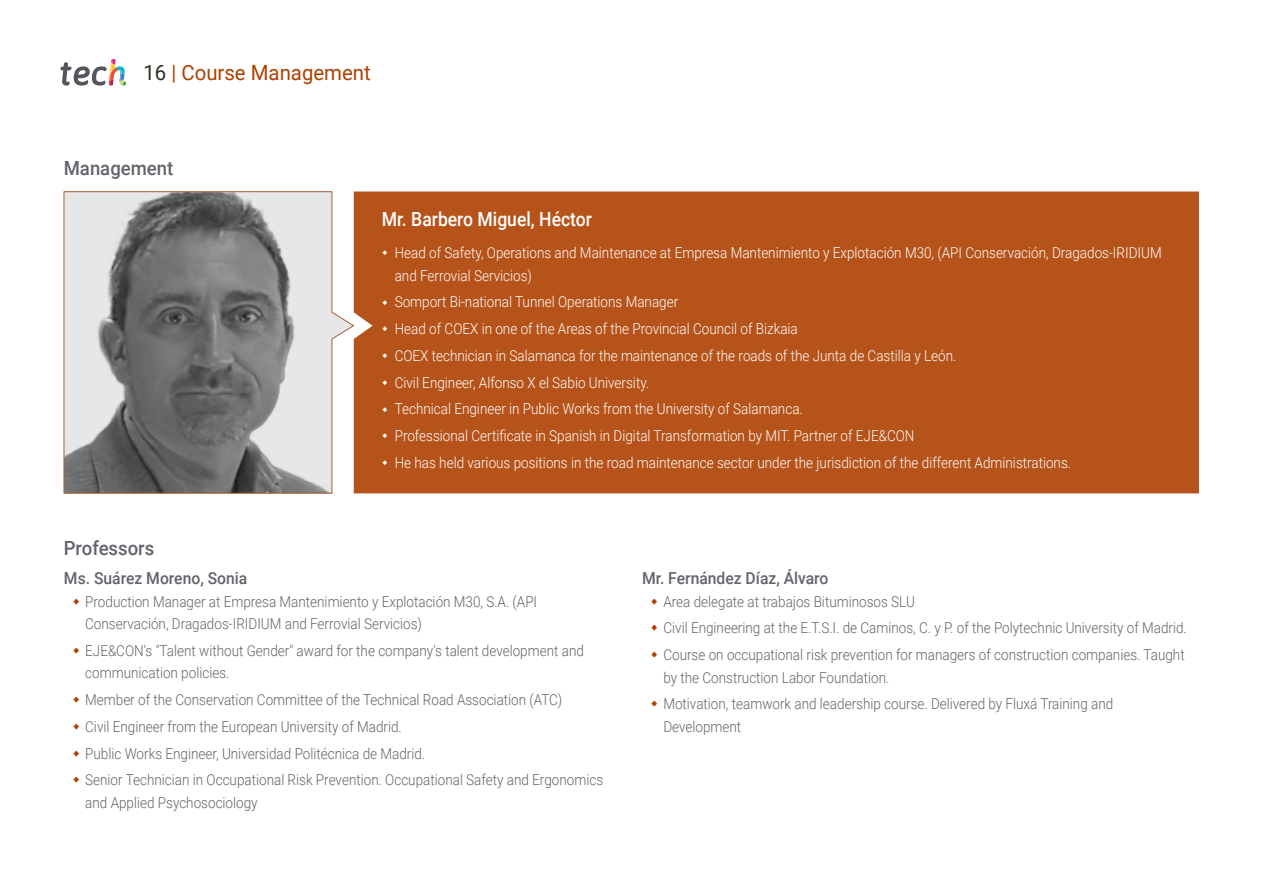
<style>
.page{position:relative;width:1263px;height:893px;background:#fff}
.page>*{position:absolute;margin:0;border:0;box-sizing:border-box;transform-origin:0 0}
.t1{font:21px "Roboto";color:#ae4000}
.t2{font:500 19.5px "Roboto";color:#fff;scale:.9 1}
.t3{font:500 19.5px "Roboto";color:#61646a;scale:.95 1}
.t4{font:500 16.5px "Roboto";color:#61646a;scale:.95 1}
.t5{font:300 15px/26.7px "Roboto";color:#61646a;scale:.9 1}
.t6{font:300 15px/26.7px "Roboto";color:#fff;scale:.9 1}
.s1{color:#312e20}
</style>
<div class="page">
<div style="left:354px;top:191px;width:845px;height:302px;background:#b6531a"></div>
<svg style="left:61px;top:59px;width:65px;height:27px"></svg>
<svg style="left:64px;top:191px;width:290px;height:303px;background:#9f9e9d"></svg>
<svg style="left:383px;top:250px;width:4px;height:5px"></svg>
<svg style="left:383px;top:300px;width:4px;height:5px"></svg>
<svg style="left:383px;top:326px;width:4px;height:5px"></svg>
<svg style="left:383px;top:353px;width:4px;height:5px"></svg>
<svg style="left:383px;top:380px;width:4px;height:5px"></svg>
<svg style="left:383px;top:407px;width:4px;height:5px"></svg>
<svg style="left:383px;top:433px;width:4px;height:5px"></svg>
<svg style="left:383px;top:460px;width:4px;height:5px"></svg>
<h1 class="t1" style="left:144px;top:57px;width:229px"><span class="s1">16</span> | Course Management</h1>
<h2 class="t3" style="left:64px;top:154px;width:117px">Management</h2>
<h2 class="t2" style="left:382px;top:206px;width:235px">Mr. Barbero Miguel, Héctor</h2>
<p class="t6" style="left:395px;top:241px;width:854px;line-height:22.5px">Head of Safety, Operations and Maintenance at Empresa Mantenimiento y Explotación M30, (API Conservación, Dragados-IRIDIUM and Ferrovial Servicios)</p>
<p class="t6" style="left:395px;top:288px;width:753px">Somport Bi-national Tunnel Operations Manager<br>Head of COEX in one of the Areas of the Provincial Council of Bizkaia<br>COEX technician in Salamanca for the maintenance of the roads of the Junta de Castilla y León.<br>Civil Engineer, Alfonso X el Sabio University.<br>Technical Engineer in Public Works from the University of Salamanca.<br>Professional Certificate in Spanish in Digital Transformation by MIT. Partner of EJE&amp;CON<br>He has held various positions in the road maintenance sector under the jurisdiction of the different Administrations.</p>
<h2 class="t3" style="left:64px;top:534px;width:97px">Professors</h2>
<p class="t4" style="left:64px;top:567px;width:194px">Ms. Suárez Moreno, Sonia</p>
<p class="t5" style="left:85px;top:590px;width:504px;line-height:22.5px">Production Manager at Empresa Mantenimiento y Explotación M30, S.A. (API<br>Conservación, Dragados-IRIDIUM and Ferrovial Servicios)</p>
<p class="t5" style="left:85px;top:639px;width:556px;line-height:22.5px">EJE&amp;CON's "Talent without Gender" award for the company's talent development and communication policies.</p>
<p class="t5" style="left:85px;top:686px;width:577px">Member of the Conservation Committee of the Technical Road Association (ATC)<br>Civil Engineer from the European University of Madrid.<br>Public Works Engineer, Universidad Politécnica de Madrid.<br>Senior Technician in Occupational Risk Prevention. Occupational Safety and Ergonomics</p>
<p class="t5" style="left:85px;top:789px;width:193px">and Applied Psychosociology</p>
<p class="t4" style="left:642px;top:567px;width:198px">Mr. Fernández Díaz, Álvaro</p>
<p class="t5" style="left:663px;top:587px;width:583px">Area delegate at trabajos Bituminosos SLU<br>Civil Engineering at the E.T.S.I. de Caminos, C. y P. of the Polytechnic University of Madrid.<br>Course on occupational risk prevention for managers of construction companies. Taught</p>
<p class="t5" style="left:663px;top:663px;width:501px">by the Construction Labor Foundation.<br>Motivation, teamwork and leadership course. Delivered by Fluxá Training and</p>
<p class="t5" style="left:663px;top:713px;width:88px">Development</p>
</div>
